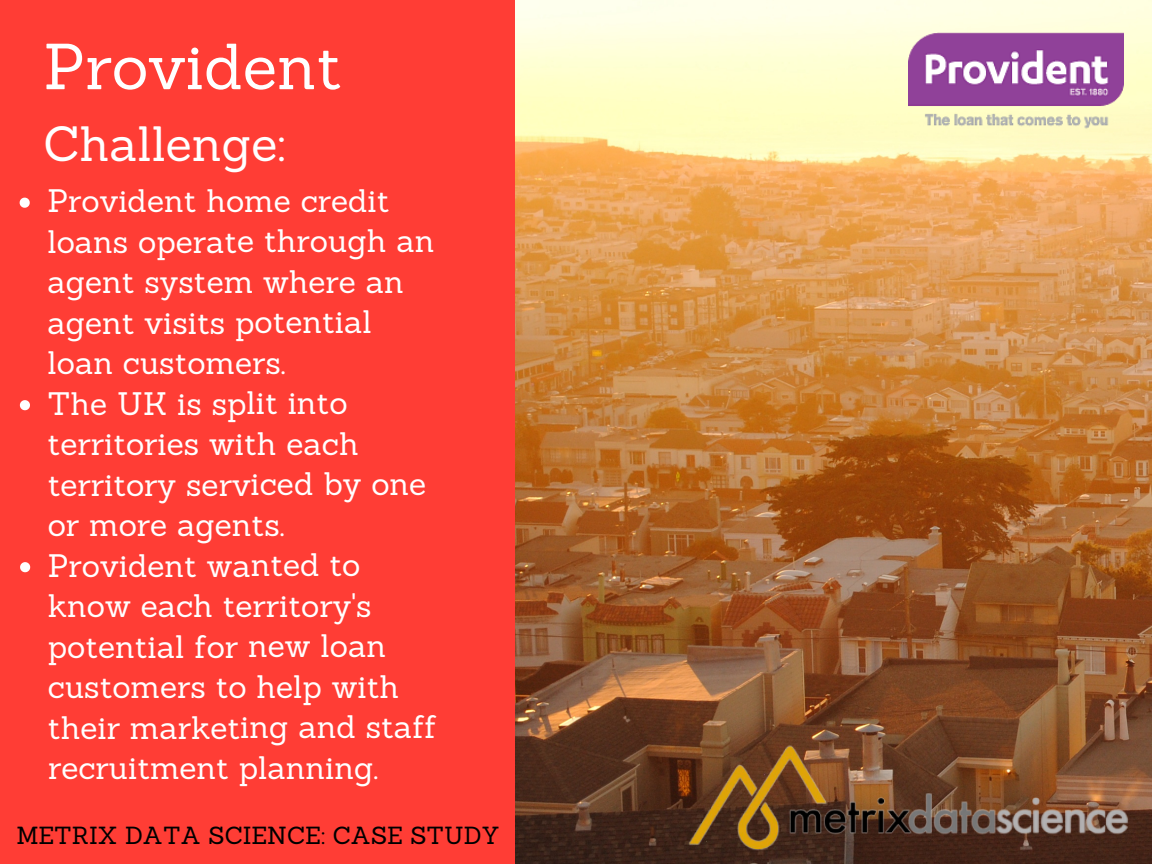
<style>
.page{position:relative;width:1152px;height:864px;background:#ff3d35}
.page>*{position:absolute;margin:0;border:0;box-sizing:border-box;transform-origin:0 0}
.t1{font:63.45px "Sanchez";color:#fff}
.t2{font:48.3px "Sanchez";color:#fff}
.t3{font:31.65px/40.5px "Sanchez";color:#fff}
.t4{font:24.15px "Sanchez";color:#000}
</style>
<div class="page">
<img style="left:515px;top:0;width:637px;height:864px">
<img style="left:908px;top:32px;width:215px;height:98px">
<img style="left:662px;top:732px;width:490px;height:132px">
<svg style="left:20px;top:198px;width:10px;height:10px"></svg>
<svg style="left:20px;top:400px;width:10px;height:10px"></svg>
<svg style="left:20px;top:562px;width:10px;height:10px"></svg>
<p class="t1" style="left:43px;top:26px;width:300px">Provident</p>
<p class="t2" style="left:43px;top:113px;width:244px">Challenge:</p>
<p class="t3" style="left:47px;top:180px;width:389px">Provident home credit loans operate through an agent system where an agent visits potential loan customers.</p>
<p class="t3" style="left:48px;top:383px;width:380px">The UK is split into territories with each territory serviced by one or more agents.</p>
<p class="t3" style="left:48px;top:545px;width:391px">Provident wanted to know each territory's potential for new loan customers to help with their marketing and staff recruitment planning.</p>
<p class="t4" style="left:16px;top:820px;width:485px">METRIX DATA SCIENCE: CASE STUDY</p>
</div>
